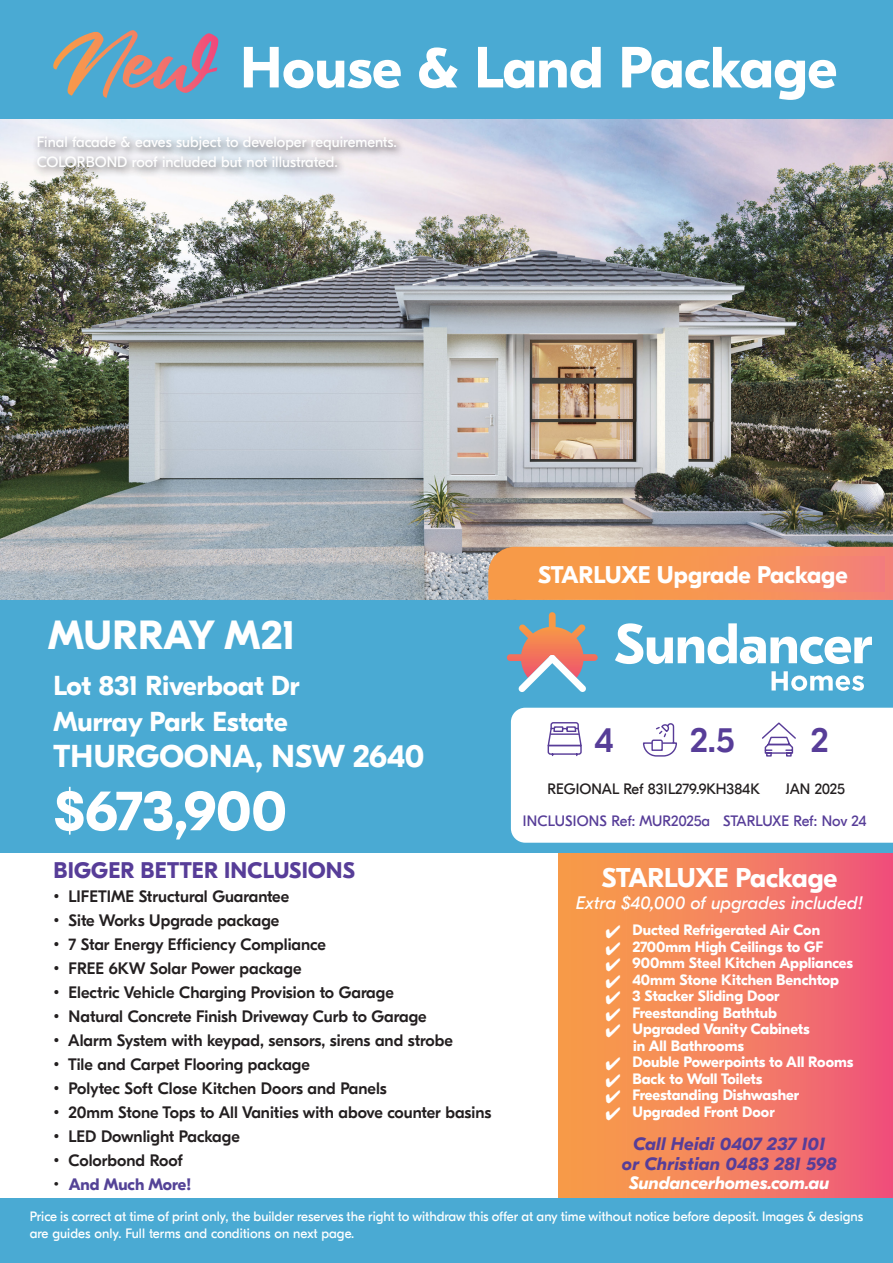
<style>
.page{position:relative;width:893px;height:1263px;background:#fff}
.page>*{position:absolute;margin:0;border:0;box-sizing:border-box;transform-origin:0 0}
.t1{font:700 57.9px "GT Eesti Pro Display";color:#fff}
.t2{font:700 57px "GT Eesti Pro Display";color:#fff}
.t3{font:700 40.5px "GT Eesti Pro Display";letter-spacing:.005em;color:#fff}
.t4{font:500 34.5px "GT Eesti Pro Display";color:#573d98}
.t5{font:700 31.5px "GT Eesti Pro Display";letter-spacing:.01em;color:#fff}
.t6{font:700 27.3px "GT Eesti Pro Display";color:#fff}
.t7{font:700 27px "GT Eesti Pro Display";letter-spacing:-.02em;color:#fff}
.t8{font:700 24px "GT Eesti Pro Display";color:#fff}
.t9{font:700 22.5px "GT Eesti Pro Display";letter-spacing:.01em;color:#573d98}
.t10{font:italic 700 18px "GT Eesti Pro Display";letter-spacing:.02em;color:#573d98}
.t11{font:italic 18px "GT Eesti Pro Display";color:#fff}
.t12{font:italic 700 18px "GT Eesti Pro Display";color:#fff}
.t13{font:500 16.5px "GT Eesti Pro Display";color:#231f20}
.t14{font:700 16.5px "GT Eesti Pro Display";color:#544397}
.t15{font:700 15px "GT Eesti Pro Display";color:#fff}
.t16{font:15px "GT Eesti Pro Display";color:#fff}
.t17{font:15px "GT Eesti Pro Display";letter-spacing:-.01em;color:#573d98}
.t18{font:15px "GT Eesti Pro Display";color:#231f20}
.t19{font:13.5px/16.2px "GT Eesti Pro Display";color:#fff}
.s1{font-weight:400;color:#231f20}
</style>
<div class="page">
<div style="left:559px;top:775px;width:334px;height:450px;background:linear-gradient(to right,#f8a446,#f0587c)"></div>
<div style="left:0;top:0;width:893px;height:193px;background:#4aaad3"></div>
<div style="left:0;top:566px;width:893px;height:286px;background:#4aaad3"></div>
<img style="left:0;top:119px;width:893px;height:480px">
<div style="left:0;top:1198px;width:893px;height:65px;background:#4aaad3"></div>
<svg style="left:53px;top:30px;width:156px;height:68px"></svg>
<svg style="left:488px;top:547px;width:405px;height:53px;background:#f39258"></svg>
<div style="left:501px;top:556px;width:383px;height:35px;background:linear-gradient(to right,#f8a03d,#f58671)"></div>
<div style="left:511px;top:708px;width:382px;height:135px;background:#fff"></div>
<svg style="left:548px;top:722px;width:34px;height:34px"></svg>
<svg style="left:762px;top:722px;width:34px;height:35px"></svg>
<svg style="left:643px;top:722px;width:34px;height:35px"></svg>
<svg style="left:615px;top:623px;width:257px;height:41px"></svg>
<svg style="left:507px;top:612px;width:91px;height:80px"></svg>
<svg style="left:771px;top:671px;width:93px;height:20px"></svg>
<div style="left:33px;top:132px;width:374px;height:46px;background:#231f20;opacity:.75"></div>
<p class="t1" style="left:240px;top:35px;width:598px">House &amp; Land Package</p>
<p class="t16" style="left:37px;top:134px;width:362px">Final facade &amp; eaves subject to developer requirements.</p>
<p class="t16" style="left:37px;top:154px;width:303px">COLORBOND roof included but not illustrated.</p>
<p class="t3" style="left:48px;top:613px;width:249px">MURRAY M21</p>
<p class="t6" style="left:53px;top:670px;width:248px">Lot 831 Riverboat Dr</p>
<p class="t6" style="left:53px;top:706px;width:236px">Murray Park Estate</p>
<p class="t5" style="left:53px;top:738px;width:372px">THURGOONA, NSW 2640</p>
<p class="t2" style="left:53px;top:779px;width:235px">$673,900</p>
<p class="t9" style="left:53px;top:857px;width:303px">BIGGER BETTER INCLUSIONS</p>
<p class="t13" style="left:53px;top:887px;width:237px">• LIFETIME Structural Guarantee</p>
<p class="t13" style="left:53px;top:911px;width:227px">• Site Works Upgrade package</p>
<p class="t13" style="left:53px;top:935px;width:274px">• 7 Star Energy Efficiency Compliance</p>
<p class="t13" style="left:53px;top:959px;width:250px">• FREE 6KW Solar Power package</p>
<p class="t13" style="left:53px;top:983px;width:342px">• Electric Vehicle Charging Provision to Garage</p>
<p class="t13" style="left:53px;top:1007px;width:375px">• Natural Concrete Finish Driveway Curb to Garage</p>
<p class="t13" style="left:53px;top:1031px;width:401px">• Alarm System with keypad, sensors, sirens and strobe</p>
<p class="t13" style="left:53px;top:1055px;width:258px">• Tile and Carpet Flooring package</p>
<p class="t13" style="left:53px;top:1079px;width:335px">• Polytec Soft Close Kitchen Doors and Panels</p>
<p class="t13" style="left:53px;top:1103px;width:440px">• 20mm Stone Tops to All Vanities with above counter basins</p>
<p class="t13" style="left:53px;top:1127px;width:188px">• LED Downlight Package</p>
<p class="t13" style="left:53px;top:1151px;width:131px">• Colorbond Roof</p>
<p class="t14" style="left:53px;top:1175px;width:140px"><span class="s1">•</span> And Much More!</p>
<p class="t8" style="left:538px;top:561px;width:311px">STARLUXE Upgrade Package</p>
<p class="t4" style="left:594px;top:721px;width:21px">4</p>
<p class="t4" style="left:690px;top:721px;width:46px">2.5</p>
<p class="t4" style="left:811px;top:721px;width:19px">2</p>
<p class="t18" style="left:548px;top:780px;width:214px">REGIONAL Ref 831L279.9KH384K</p>
<p class="t18" style="left:786px;top:780px;width:61px">JAN 2025</p>
<p class="t17" style="left:523px;top:812px;width:345px">INCLUSIONS Ref: MUR2025a STARLUXE Ref: Nov 24</p>
<p class="t7" style="left:602px;top:863px;width:237px">STARLUXE Package</p>
<p class="t11" style="left:576px;top:893px;width:289px">Extra $40,000 of upgrades included!</p>
<p class="t15" style="left:605px;top:921px;width:216px">✔ Ducted Refrigerated Air Con</p>
<p class="t15" style="left:605px;top:938px;width:219px">✔ 2700mm High Ceilings to GF</p>
<p class="t15" style="left:605px;top:954px;width:249px">✔ 900mm Steel Kitchen Appliances</p>
<p class="t15" style="left:605px;top:971px;width:235px">✔ 40mm Stone Kitchen Benchtop</p>
<p class="t15" style="left:605px;top:987px;width:176px">✔ 3 Stacker Sliding Door</p>
<p class="t15" style="left:605px;top:1004px;width:173px">✔ Freestanding Bathtub</p>
<p class="t15" style="left:605px;top:1020px;width:206px">✔ Upgraded Vanity Cabinets</p>
<p class="t15" style="left:633px;top:1037px;width:112px">in All Bathrooms</p>
<p class="t15" style="left:605px;top:1053px;width:249px">✔ Double Powerpoints to All Rooms</p>
<p class="t15" style="left:605px;top:1070px;width:158px">✔ Back to Wall Toilets</p>
<p class="t15" style="left:605px;top:1086px;width:195px">✔ Freestanding Dishwasher</p>
<p class="t15" style="left:605px;top:1103px;width:171px">✔ Upgraded Front Door</p>
<p class="t10" style="left:633px;top:1134px;width:194px">Call Heidi 0407 237 101</p>
<p class="t10" style="left:622px;top:1153px;width:216px">or Christian 0483 281 598</p>
<p class="t12" style="left:629px;top:1173px;width:202px">Sundancerhomes.com.au</p>
<p class="t19" style="left:30px;top:1209px;width:835px">Price is correct at time of print only, the builder reserves the right to withdraw this offer at any time without notice before deposit. Images &amp; designs are guides only. Full terms and conditions on next page.</p>
</div>
